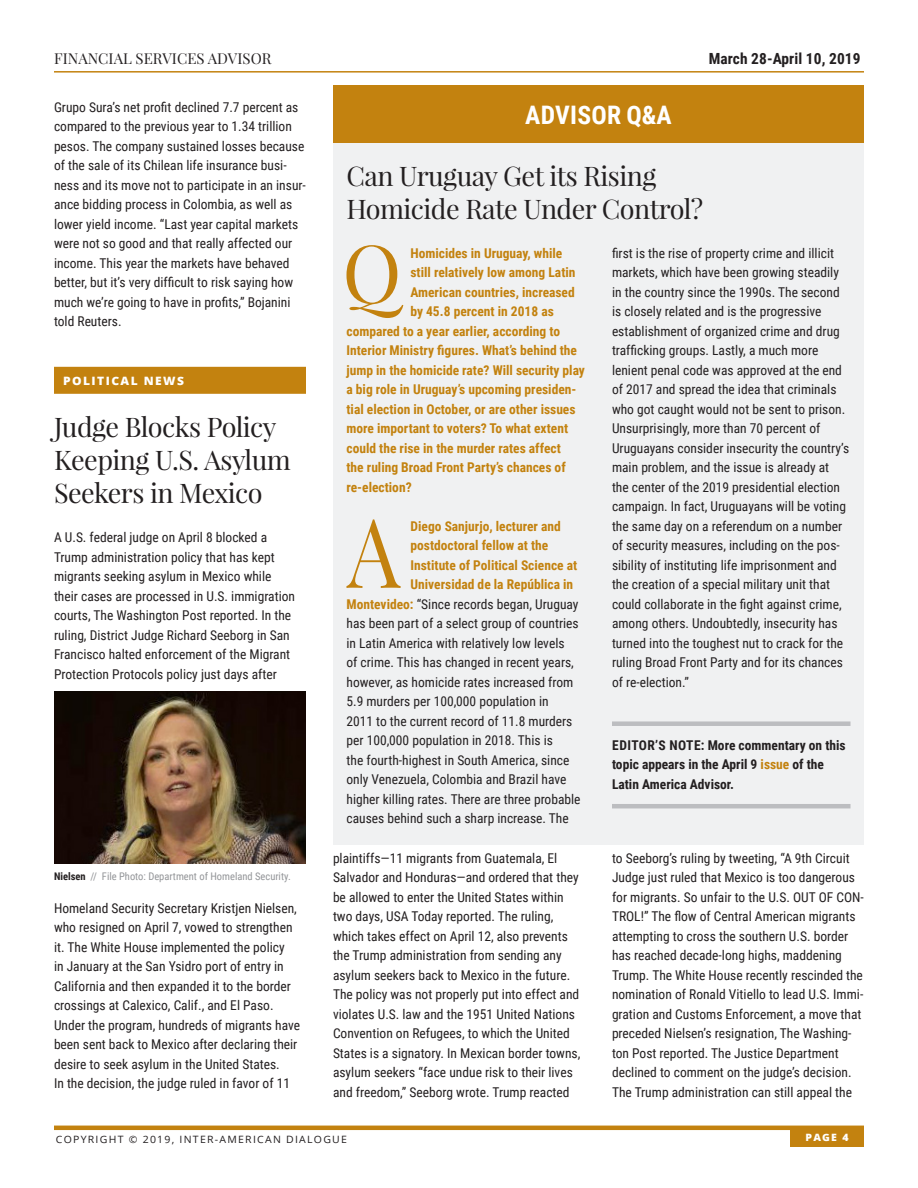
<style>
.page{position:relative;width:918px;height:1188px;background:#fff}
.page>*{position:absolute;margin:0;border:0;box-sizing:border-box;transform-origin:0 0}
.Answer_Text_-_Drop_C{font:96.15px "Playfair Display";color:#c3820f;scale:.88 1}
.Question_Text_-_Drop{font:80.1px "Playfair Display";color:#c3820f}
.Subhead_18pt{font:27px/33px "Playfair Display";letter-spacing:-.02em;color:#231f20}
.White_Section_Titles{font:700 25.5px "Roboto Condensed";letter-spacing:.01em;color:#fff}
.t1{font:700 15.3px "Roboto Condensed";letter-spacing:.005em;color:#231f20}
.t2{font:15px "Playfair Display";letter-spacing:.005em;color:#231f20}
.Main_Body_Text{font:13.5px/19.5px "Roboto Condensed";color:#231f20}
.Answer_Text_-_Drop_C-2{font:13.5px/19.5px "Roboto Condensed";color:#231f20}
.Subhead_18pt-2{font:13.5px/19.5px "Roboto Condensed";color:#231f20}
.Question_Text_-_Drop-2{font:700 13.5px "Roboto Condensed";color:#c3820f}
.Answer_Text_-_Drop_C-3{font:700 13.5px "Roboto Condensed";color:#c3820f}
.Editors_Note{font:700 13.5px/19.5px "Roboto Condensed";color:#231f20}
.Sections_-_with_Yell{font:800 11.55px "Open Sans";letter-spacing:.12em;color:#fff;scale:1.04 1}
.Photo_caption{font:10.5px "Roboto Condensed";color:#939598}
.t3{font:10.05px "Open Sans";letter-spacing:.12em;color:#231f20;scale:1.04 1}
.t4{font:800 10.05px "Open Sans";color:#fff;scale:1.04 1}
.s1{font-weight:700;color:#c3820f}
.s2{color:#c3820f}
.s3{font-weight:700;color:#231f20}
</style>
<div class="page">
<hr style="left:54px;top:1126px;width:810px;height:4px;background:#c3820f">
<div style="left:790px;top:1129px;width:74px;height:18px;background:#c3820f"></div>
<hr style="left:54px;top:71px;width:810px;height:2px;background:#c3820f">
<div style="left:54px;top:367px;width:252px;height:27px;background:#c3820f"></div>
<div style="left:333px;top:143px;width:531px;height:702px;background:#f0f1f2"></div>
<div style="left:612px;top:721px;width:238px;height:5px;background:#bcbdc0"></div>
<hr style="left:612px;top:804px;width:238px;height:4px;background:#bcbdc0">
<div style="left:333px;top:86px;width:531px;height:57px;background:#c3820f"></div>
<img style="left:54px;top:692px;width:252px;height:172px">
<p class="t2" style="left:54px;top:49px;width:219px">FINANCIAL SERVICES ADVISOR</p>
<p class="t1" style="left:709px;top:47px;width:153px">March 28-April 10, 2019</p>
<p class="Subhead_18pt-2" style="left:54px;top:97px;width:253px">Grupo Sura’s net profit declined 7.7 percent as compared to the previous year to 1.34 trillion pesos. The company sustained losses because of the sale of its Chilean life insurance busi&shy;ness and its move not to participate in an insur&shy;ance bidding process in Colombia, as well as lower yield income. “Last year capital markets were not so good and that really affected our income. This year the markets have behaved better, but it’s very difficult to risk saying how much we’re going to have in profits,” Bojanini told Reuters.</p>
<p class="White_Section_Titles" style="left:525px;top:97px;width:148px">ADVISOR Q&amp;A</p>
<p class="Subhead_18pt" style="left:346px;top:159px;width:358px">Can Uruguay Get its Rising<br>Homicide Rate Under Control?</p>
<p class="Question_Text_-_Drop" style="left:342px;top:223px;width:61px">Q</p>
<p class="Question_Text_-_Drop-2" style="left:410px;top:244px;width:153px">Homicides in Uruguay, while</p>
<p class="Answer_Text_-_Drop_C-2" style="left:612px;top:243px;width:239px">first is the rise of property crime and illicit markets, which have been growing steadily in the country since the 1990s. The second is closely related and is the progressive establishment of organized crime and drug trafficking groups. Lastly, a much more lenient penal code was approved at the end of 2017 and spread the idea that criminals who got caught would not be sent to prison.<br>Unsurprisingly, more than 70 percent of Uruguayans consider insecurity the country’s main problem, and the issue is already at the center of the 2019 presidential election campaign. In fact, Uruguayans will be voting the same day on a referendum on a number of security measures, including on the pos&shy;sibility of instituting life imprisonment and the creation of a special military unit that could collaborate in the fight against crime, among others. Undoubtedly, insecurity has turned into the toughest nut to crack for the ruling Broad Front Party and for its chances of re-election.”</p>
<p class="Question_Text_-_Drop-2" style="left:410px;top:263px;width:167px">still relatively low among Latin</p>
<p class="Question_Text_-_Drop-2" style="left:410px;top:283px;width:166px">American countries, increased</p>
<p class="Question_Text_-_Drop-2" style="left:410px;top:302px;width:145px">by 45.8 percent in 2018 as</p>
<p class="Question_Text_-_Drop-2" style="left:346px;top:322px;width:215px">compared to a year earlier, according to</p>
<p class="Question_Text_-_Drop-2" style="left:346px;top:341px;width:232px">Interior Ministry figures. What’s behind the</p>
<p class="Question_Text_-_Drop-2" style="left:346px;top:361px;width:240px">jump in the homicide rate? Will security play</p>
<p class="Question_Text_-_Drop-2" style="left:346px;top:380px;width:231px">a big role in Uruguay’s upcoming presiden-</p>
<p class="Question_Text_-_Drop-2" style="left:346px;top:400px;width:231px">tial election in October, or are other issues</p>
<p class="Question_Text_-_Drop-2" style="left:346px;top:419px;width:223px">more important to voters? To what extent</p>
<p class="Question_Text_-_Drop-2" style="left:346px;top:439px;width:216px">could the rise in the murder rates affect</p>
<p class="Question_Text_-_Drop-2" style="left:346px;top:458px;width:221px">the ruling Broad Front Party’s chances of</p>
<p class="Question_Text_-_Drop-2" style="left:346px;top:478px;width:67px">re-election?</p>
<p class="Answer_Text_-_Drop_C" style="left:347px;top:492px;width:62px">A</p>
<p class="Answer_Text_-_Drop_C-3" style="left:411px;top:517px;width:152px">Diego Sanjurjo, lecturer and</p>
<p class="Sections_-_with_Yell" style="left:63px;top:372px;width:118px">POLITICAL NEWS</p>
<p class="Subhead_18pt" style="left:54px;top:411px;width:238px">Judge Blocks Policy<br>Keeping U.S. Asylum<br>Seekers in Mexico</p>
<p class="Main_Body_Text" style="left:54px;top:527px;width:243px">A U.S. federal judge on April 8 blocked a Trump administration policy that has kept migrants seeking asylum in Mexico while their cases are processed in U.S. immigration courts, The Washington Post reported. In the ruling, District Judge Richard Seeborg in San Francisco halted enforcement of the Migrant Protection Protocols policy just days after</p>
<p class="Answer_Text_-_Drop_C-3" style="left:411px;top:536px;width:139px">postdoctoral fellow at the</p>
<p class="Answer_Text_-_Drop_C-3" style="left:411px;top:556px;width:168px">Institute of Political Science at</p>
<p class="Answer_Text_-_Drop_C-3" style="left:411px;top:575px;width:164px">Universidad de la República in</p>
<p class="Answer_Text_-_Drop_C-2" style="left:346px;top:594px;width:234px"><span class="s1">Montevideo:</span> “Since records began, Uruguay</p>
<p class="Answer_Text_-_Drop_C-2" style="left:346px;top:613px;width:234px">has been part of a select group of countries</p>
<p class="Answer_Text_-_Drop_C-2" style="left:346px;top:633px;width:220px">in Latin America with relatively low levels</p>
<p class="Answer_Text_-_Drop_C-2" style="left:346px;top:652px;width:229px">of crime. This has changed in recent years,</p>
<p class="Answer_Text_-_Drop_C-2" style="left:346px;top:672px;width:228px">however, as homicide rates increased from</p>
<p class="Answer_Text_-_Drop_C-2" style="left:346px;top:691px;width:204px">5.9 murders per 100,000 population in</p>
<p class="Answer_Text_-_Drop_C-2" style="left:346px;top:711px;width:227px">2011 to the current record of 11.8 murders</p>
<p class="Answer_Text_-_Drop_C-2" style="left:346px;top:730px;width:208px">per 100,000 population in 2018. This is</p>
<p class="Answer_Text_-_Drop_C-2" style="left:346px;top:750px;width:224px">the fourth-highest in South America, since</p>
<p class="Answer_Text_-_Drop_C-2" style="left:346px;top:769px;width:221px">only Venezuela, Colombia and Brazil have</p>
<p class="Answer_Text_-_Drop_C-2" style="left:346px;top:789px;width:236px">higher killing rates. There are three probable</p>
<p class="Answer_Text_-_Drop_C-2" style="left:346px;top:808px;width:224px">causes behind such a sharp increase. The</p>
<p class="Editors_Note" style="left:612px;top:735px;width:235px">EDITOR’S NOTE: More commentary on this topic appears in the April 9 <span class="s2">issue</span> of the<br>Latin America Advisor.</p>
<p class="Photo_caption" style="left:54px;top:869px;width:238px"><span class="s3">Nielsen</span> // File Photo: Department of Homeland Security.</p>
<p class="Main_Body_Text" style="left:54px;top:898px;width:248px">Homeland Security Secretary Kristjen Nielsen, who resigned on April 7, vowed to strengthen it. The White House implemented the policy<br>in January at the San Ysidro port of entry in California and then expanded it to the border crossings at Calexico, Calif., and El Paso.<br>Under the program, hundreds of migrants have been sent back to Mexico after declaring their desire to seek asylum in the United States.<br>In the decision, the judge ruled in favor of 11</p>
<p class="Main_Body_Text" style="left:333px;top:847px;width:249px">plaintiffs—11 migrants from Guatemala, El Salvador and Honduras—and ordered that they be allowed to enter the United States within two days, USA Today reported. The ruling, which takes effect on April 12, also prevents the Trump administration from sending any asylum seekers back to Mexico in the future.<br>The policy was not properly put into effect and violates U.S. law and the 1951 United Nations Convention on Refugees, to which the United States is a signatory. In Mexican border towns, asylum seekers “face undue risk to their lives and freedom,” Seeborg wrote. Trump reacted</p>
<p class="Main_Body_Text" style="left:612px;top:847px;width:253px">to Seeborg’s ruling by tweeting, “A 9th Circuit Judge just ruled that Mexico is too dangerous for migrants. So unfair to the U.S. OUT OF CON-TROL!” The flow of Central American migrants attempting to cross the southern U.S. border has reached decade-long highs, maddening Trump. The White House recently rescinded the nomination of Ronald Vitiello to lead U.S. Immi&shy;gration and Customs Enforcement, a move that preceded Nielsen’s resignation, The Washing&shy;ton Post reported. The Justice Department declined to comment on the judge’s decision.<br>The Trump administration can still appeal the</p>
<p class="t3" style="left:56px;top:1132px;width:281px">COPYRIGHT © 2019, INTER-AMERICAN DIALOGUE</p>
<p class="t4" style="left:806px;top:1129px;width:43px">PAGE 4</p>
</div>
